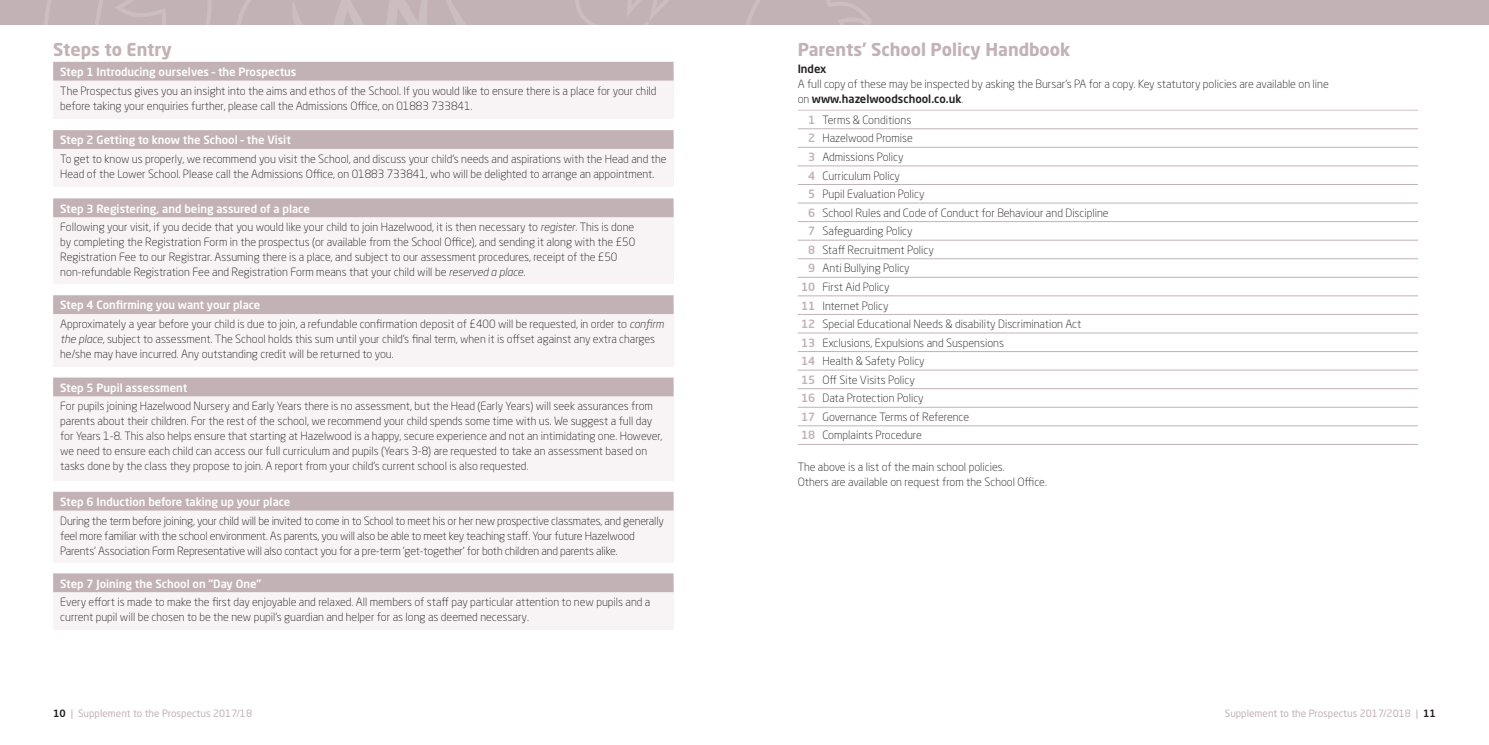
<style>
.page{position:relative;width:1489px;height:745px;background:#fff}
.page>*{position:absolute;margin:0;border:0;box-sizing:border-box;transform-origin:0 0}
.Heading{font:700 17.5px "Neo Sans Std";color:#c2b2b6}
.Body_Text{font:300 11.25px/15px "Neo Sans Std";color:#231f20}
.Body_Text-2{font:500 11.25px "Neo Sans Std";color:#fff}
.Body_Text-3{font:500 11.25px "Neo Sans Std";color:#231f20}
.Heading-2{font:10px "Neo Sans Std";color:#c2b2b6}
.s1{font-style:italic}
.s2{font-weight:500}
.s3{font-weight:500;color:#c2b2b6}
.s4{font-weight:500;color:#231f20}
</style>
<div class="page">
<div style="left:53px;top:67px;width:620px;height:52px;background:#f8f3f4"></div>
<div style="left:53px;top:62px;width:620px;height:19px;background:#c2b2b6"></div>
<div style="left:53px;top:136px;width:620px;height:51px;background:#f8f3f4"></div>
<div style="left:53px;top:130px;width:620px;height:19px;background:#c2b2b6"></div>
<div style="left:53px;top:204px;width:620px;height:79px;background:#f8f3f4"></div>
<div style="left:53px;top:198px;width:620px;height:19px;background:#c2b2b6"></div>
<div style="left:53px;top:300px;width:620px;height:66px;background:#f8f3f4"></div>
<div style="left:53px;top:295px;width:620px;height:19px;background:#c2b2b6"></div>
<div style="left:53px;top:497px;width:620px;height:65px;background:#f8f3f4"></div>
<div style="left:53px;top:491px;width:620px;height:19px;background:#c2b2b6"></div>
<div style="left:53px;top:578px;width:620px;height:51px;background:#f8f3f4"></div>
<div style="left:53px;top:573px;width:620px;height:18px;background:#c2b2b6"></div>
<div style="left:53px;top:383px;width:620px;height:97px;background:#f8f3f4"></div>
<div style="left:53px;top:377px;width:620px;height:19px;background:#c2b2b6"></div>
<div style="left:0;top:0;width:1488px;height:25px;background:#c2b2b6"></div>
<svg style="left:44px;top:0;width:827px;height:25px"></svg>
<hr style="left:797px;top:110px;width:620px;height:1px;background:#cec2c5">
<hr style="left:797px;top:128px;width:620px;height:1px;background:#c2b2b6">
<hr style="left:797px;top:147px;width:620px;height:1px;background:#c2b2b6">
<hr style="left:797px;top:165px;width:620px;height:1px;background:#c2b2b6">
<hr style="left:797px;top:184px;width:620px;height:1px;background:#c2b2b6">
<hr style="left:797px;top:202px;width:620px;height:1px;background:#c2b2b6">
<hr style="left:797px;top:221px;width:620px;height:1px;background:#c2b2b6">
<hr style="left:797px;top:240px;width:620px;height:1px;background:#c2b2b6">
<hr style="left:797px;top:258px;width:620px;height:1px;background:#c2b2b6">
<hr style="left:797px;top:277px;width:620px;height:1px;background:#c2b2b6">
<hr style="left:797px;top:295px;width:620px;height:1px;background:#c2b2b6">
<hr style="left:797px;top:314px;width:620px;height:1px;background:#c2b2b6">
<hr style="left:797px;top:332px;width:620px;height:1px;background:#c2b2b6">
<hr style="left:797px;top:351px;width:620px;height:1px;background:#c2b2b6">
<hr style="left:797px;top:369px;width:620px;height:1px;background:#c2b2b6">
<hr style="left:797px;top:388px;width:620px;height:1px;background:#c2b2b6">
<hr style="left:797px;top:406px;width:620px;height:1px;background:#c2b2b6">
<hr style="left:797px;top:425px;width:620px;height:1px;background:#c2b2b6">
<hr style="left:797px;top:444px;width:620px;height:1px;background:#c2b2b6">
<p class="Heading" style="left:53px;top:38px;width:120px">Steps to Entry</p>
<p class="Body_Text-2" style="left:60px;top:65px;width:238px">Step 1 Introducing ourselves – the Prospectus</p>
<p class="Body_Text" style="left:60px;top:83px;width:598px">The Prospectus gives you an insight into the aims and ethos of the School. If you would like to ensure there is a place for your child before taking your enquiries further, please call the Admissions Office, on 01883 733841.</p>
<p class="Body_Text-2" style="left:60px;top:133px;width:232px">Step 2 Getting to know the School – the Visit</p>
<p class="Body_Text" style="left:60px;top:151px;width:607px">To get to know us properly, we recommend you visit the School, and discuss your child’s needs and aspirations with the Head and the<br>Head of the Lower School. Please call the Admissions Office, on 01883 733841, who will be delighted to arrange an appointment.</p>
<p class="Body_Text-2" style="left:60px;top:201px;width:251px">Step 3 Registering, and being assured of a place</p>
<p class="Body_Text" style="left:60px;top:219px;width:576px">Following your visit, if you decide that you would like your child to join Hazelwood, it is then necessary to <span class="s1">register</span>. This is done by completing the Registration Form in the prospectus (or available from the School Office), and sending it along with the £50<br>Registration Fee to our Registrar. Assuming there is a place, and subject to our assessment procedures, receipt of the £50 non-refundable Registration Fee and Registration Form means that your child will be <span class="s1">reserved a place</span>.</p>
<p class="Body_Text-2" style="left:60px;top:298px;width:202px">Step 4 Confirming you want your place</p>
<p class="Body_Text" style="left:60px;top:316px;width:605px">Approximately a year before your child is due to join, a refundable confirmation deposit of £400 will be requested, in order to <span class="s1">confirm the place</span>, subject to assessment. The School holds this sum until your child’s final term, when it is offset against any extra charges he/she may have incurred. Any outstanding credit will be returned to you.</p>
<p class="Body_Text-2" style="left:60px;top:380px;width:128px">Step 5 Pupil assessment</p>
<p class="Body_Text" style="left:60px;top:398px;width:603px">For pupils joining Hazelwood Nursery and Early Years there is no assessment, but the Head (Early Years) will seek assurances from parents about their children. For the rest of the school, we recommend your child spends some time with us. We suggest a full day for Years 1-8. This also helps ensure that starting at Hazelwood is a happy, secure experience and not an intimidating one. However, we need to ensure each child can access our full curriculum and pupils (Years 3-8) are requested to take an assessment based on tasks done by the class they propose to join. A report from your child’s current school is also requested.</p>
<p class="Body_Text-2" style="left:60px;top:494px;width:232px">Step 6 Induction before taking up your place</p>
<p class="Body_Text" style="left:60px;top:512px;width:605px">During the term before joining, your child will be invited to come in to School to meet his or her new prospective classmates, and generally feel more familiar with the school environment. As parents, you will also be able to meet key teaching staff. Your future Hazelwood<br>Parents’ Association Form Representative will also contact you for a pre-term ‘get-together’ for both children and parents alike.</p>
<p class="Body_Text-2" style="left:60px;top:576px;width:202px">Step 7 Joining the School on “Day One”</p>
<p class="Body_Text" style="left:60px;top:594px;width:591px">Every effort is made to make the first day enjoyable and relaxed. All members of staff pay particular attention to new pupils and a current pupil will be chosen to be the new pupil’s guardian and helper for as long as deemed necessary.</p>
<p class="Heading" style="left:797px;top:38px;width:274px">Parents’ School Policy Handbook</p>
<p class="Body_Text-3" style="left:797px;top:61px;width:30px">Index</p>
<p class="Body_Text" style="left:797px;top:76px;width:532px">A full copy of these may be inspected by asking the Bursar’s PA for a copy. Key statutory policies are available on line on <span class="s2">www.hazelwoodschool.co.uk</span>.</p>
<p class="Body_Text" style="left:808px;top:112px;width:105px"><span class="s3">1</span> Terms &amp; Conditions</p>
<p class="Body_Text" style="left:808px;top:131px;width:106px"><span class="s3">2</span> Hazelwood Promise</p>
<p class="Body_Text" style="left:808px;top:149px;width:97px"><span class="s3">3</span> Admissions Policy</p>
<p class="Body_Text" style="left:808px;top:168px;width:93px"><span class="s3">4</span> Curriculum Policy</p>
<p class="Body_Text" style="left:808px;top:186px;width:118px"><span class="s3">5</span> Pupil Evaluation Policy</p>
<p class="Body_Text" style="left:808px;top:205px;width:302px"><span class="s3">6</span> School Rules and Code of Conduct for Behaviour and Discipline</p>
<p class="Body_Text" style="left:808px;top:223px;width:106px"><span class="s3">7</span> Safeguarding Policy</p>
<p class="Body_Text" style="left:808px;top:242px;width:127px"><span class="s3">8</span> Staff Recruitment Policy</p>
<p class="Body_Text" style="left:808px;top:260px;width:103px"><span class="s3">9</span> Anti Bullying Policy</p>
<p class="Body_Text" style="left:801px;top:279px;width:90px"><span class="s3">10</span> First Aid Policy</p>
<p class="Body_Text" style="left:801px;top:297px;width:89px"><span class="s3">11</span> Internet Policy</p>
<p class="Body_Text" style="left:801px;top:316px;width:282px"><span class="s3">12</span> Special Educational Needs &amp; disability Discrimination Act</p>
<p class="Body_Text" style="left:801px;top:335px;width:205px"><span class="s3">13</span> Exclusions, Expulsions and Suspensions</p>
<p class="Body_Text" style="left:801px;top:353px;width:125px"><span class="s3">14</span> Health &amp; Safety Policy</p>
<p class="Body_Text" style="left:801px;top:372px;width:115px"><span class="s3">15</span> Off Site Visits Policy</p>
<p class="Body_Text" style="left:801px;top:390px;width:124px"><span class="s3">16</span> Data Protection Policy</p>
<p class="Body_Text" style="left:801px;top:409px;width:170px"><span class="s3">17</span> Governance Terms of Reference</p>
<p class="Body_Text" style="left:801px;top:427px;width:122px"><span class="s3">18</span> Complaints Procedure</p>
<p class="Body_Text" style="left:797px;top:458px;width:251px">The above is a list of the main school policies.<br>Others are available on request from the School Office.</p>
<p class="Heading-2" style="left:53px;top:707px;width:200px"><span class="s4">10</span> | Supplement to the Prospectus 2017/18</p>
<p class="Heading-2" style="left:1224px;top:707px;width:212px">Supplement to the Prospectus 2017/2018 | <span class="s4">11</span></p>
</div>
